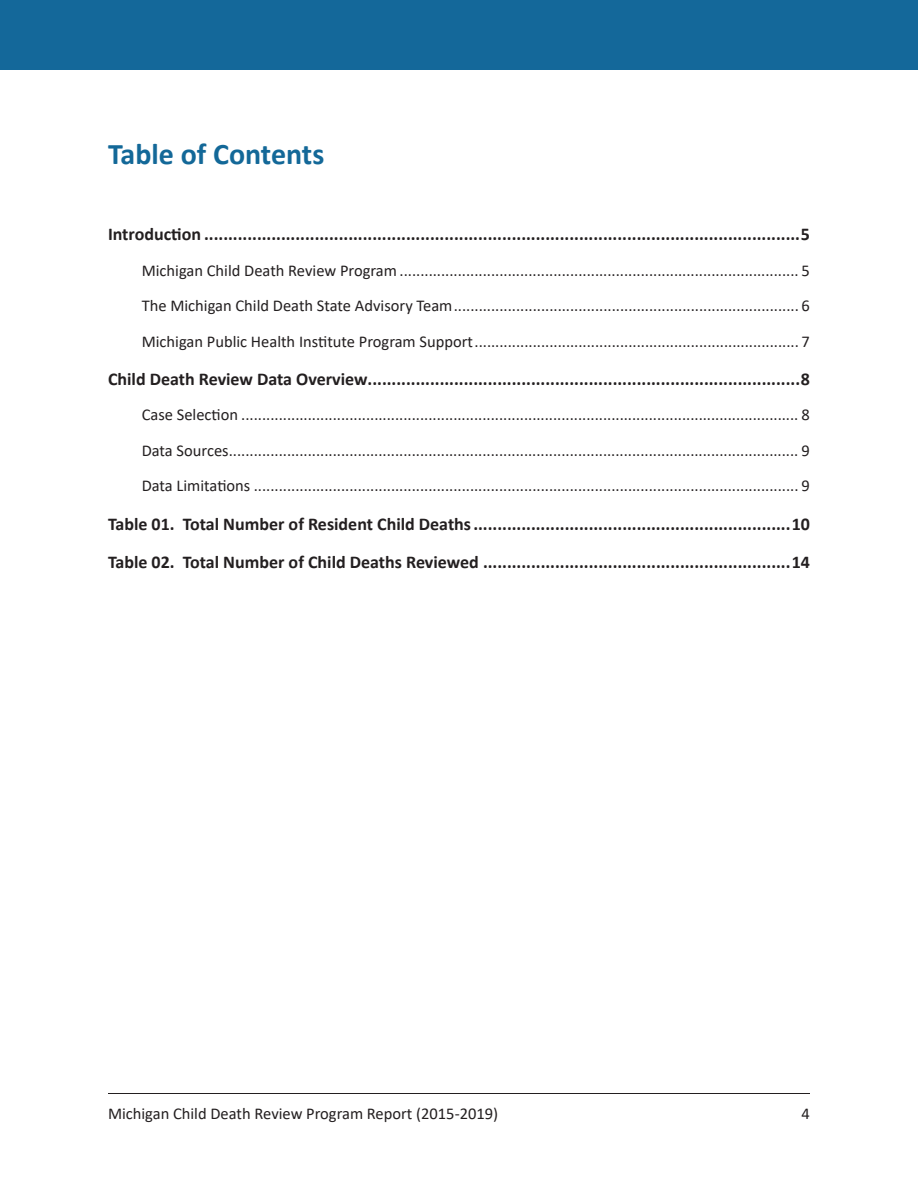
<style>
.page{position:relative;width:918px;height:1188px;background:#fff}
.page>*{position:absolute;margin:0;border:0;box-sizing:border-box;transform-origin:0 0}
.TOC_heading{font:700 30px "Calibri";color:#136898}
.t1{font:700 18px "Calibri";color:#231f20}
.t2{font:16.5px "Calibri";color:#231f20}
</style>
<div class="page">
<hr style="left:108px;top:1093px;width:702px;height:1px;background:#231f20">
<div style="left:0;top:0;width:918px;height:69px;background:#14689a"></div>
<p class="TOC_heading" style="left:108px;top:133px;width:218px">Table of Contents</p>
<p class="t1" style="left:108px;top:222px;width:704px">Introduction ............................................................................................................................5</p>
<p class="t2" style="left:142px;top:259px;width:670px">Michigan Child Death Review Program ................................................................................................ 5</p>
<p class="t2" style="left:142px;top:294px;width:670px">The Michigan Child Death State Advisory Team................................................................................... 6</p>
<p class="t2" style="left:142px;top:330px;width:670px">Michigan Public Health Institute Program Support.............................................................................. 7</p>
<p class="t1" style="left:108px;top:366px;width:704px">Child Death Review Data Overview..........................................................................................8</p>
<p class="t2" style="left:142px;top:403px;width:670px">Case Selection ...................................................................................................................................... 8</p>
<p class="t2" style="left:142px;top:439px;width:670px">Data Sources......................................................................................................................................... 9</p>
<p class="t2" style="left:142px;top:474px;width:670px">Data Limitations ................................................................................................................................... 9</p>
<p class="t1" style="left:108px;top:511px;width:704px">Table 01. Total Number of Resident Child Deaths..................................................................10</p>
<p class="t1" style="left:108px;top:549px;width:704px">Table 02. Total Number of Child Deaths Reviewed ................................................................14</p>
<p class="t2" style="left:108px;top:1102px;width:392px">Michigan Child Death Review Program Report (2015-2019)</p>
<p class="t2" style="left:802px;top:1102px;width:10px">4</p>
</div>
